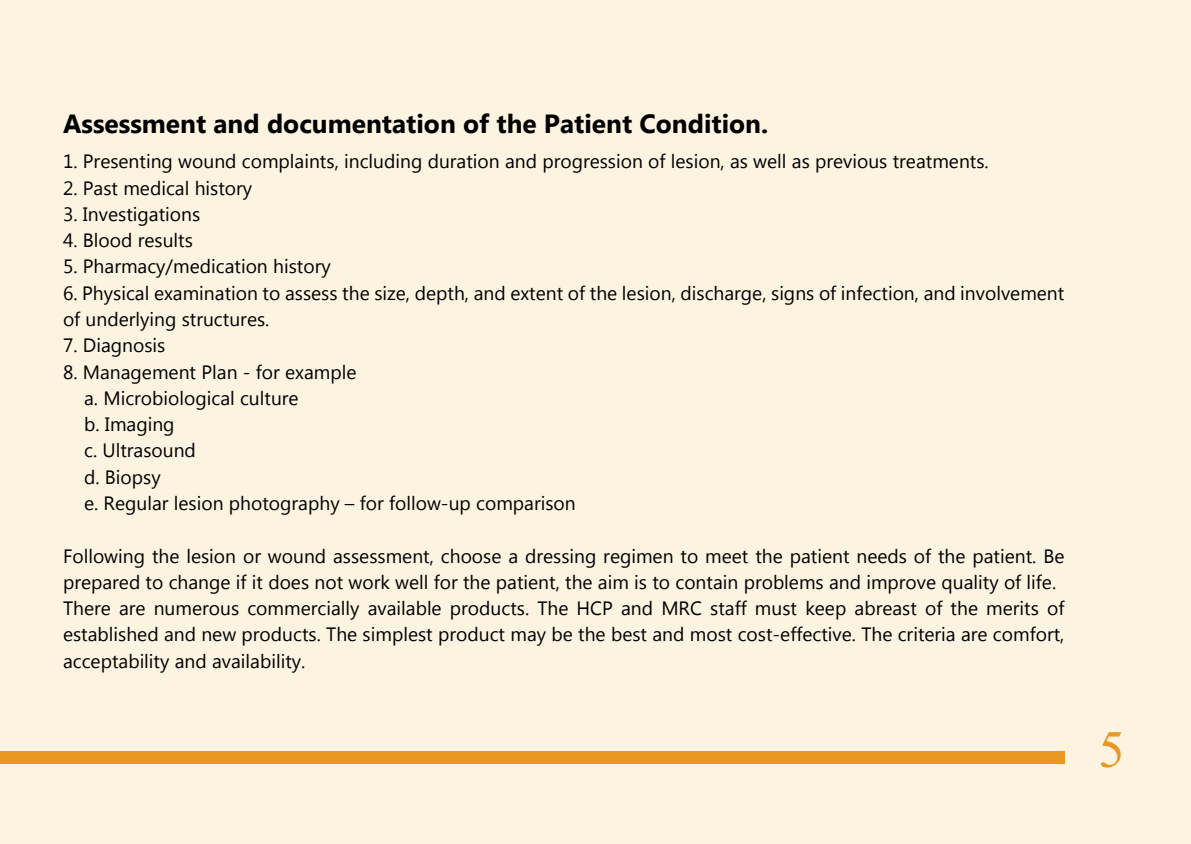
<style>
.page{position:relative;width:1191px;height:844px;background:#fff}
.page>*{position:absolute;margin:0;border:0;box-sizing:border-box;transform-origin:0 0}
.t1{font:52.5px "Times New Roman";color:#e99923}
.t2{font:700 26.25px "Myanmar Text";color:#000}
.t3{font:19.25px/26.2px "Myanmar Text";color:#000}
</style>
<div class="page">
<div style="left:0;top:0;width:1191px;height:843px;background:#fcf3e1"></div>
<div style="left:0;top:750px;width:1064px;height:13px;background:#e99923"></div>
<h2 class="t2" style="left:63px;top:109px;width:706px">Assessment and documentation of the Patient Condition.</h2>
<p class="t3" style="left:63px;top:148px;width:927px">1. Presenting wound complaints, including duration and progression of lesion, as well as previous treatments.</p>
<p class="t3" style="left:63px;top:175px;width:191px">2. Past medical history</p>
<p class="t3" style="left:63px;top:201px;width:139px">3. Investigations</p>
<p class="t3" style="left:63px;top:227px;width:131px">4. Blood results</p>
<p class="t3" style="left:63px;top:253px;width:269px">5. Pharmacy/medication history</p>
<p class="t3" style="left:63px;top:280px;width:1003px">6. Physical examination to assess the size, depth, and extent of the lesion, discharge, signs of infection, and involvement of underlying structures.</p>
<p class="t3" style="left:63px;top:332px;width:104px">7. Diagnosis</p>
<p class="t3" style="left:84px;top:358px;width:493px;text-indent:-21px">8. Management Plan - for example<br>.a Microbiological culture<br>.b Imaging<br>.c Ultrasound<br>.d Biopsy<br>.e Regular lesion photography – for follow-up comparison</p>
<p class="t3" style="left:63px;top:542px;width:1003px">Following the lesion or wound assessment, choose a dressing regimen to meet the patient needs of the patient. Be prepared to change itif does not work well for the patient, the aim is to contain problems and improve quality of life.<br>There are numerous commercially available products. The HCP and MRC staff must keep abreast of the merits of established and new products. The simplest product may be the best and most cost-effective. The criteria are comfort, acceptability and availability.</p>
<h1 class="t1" style="left:1098px;top:712px;width:28px">5</h1>
</div>
